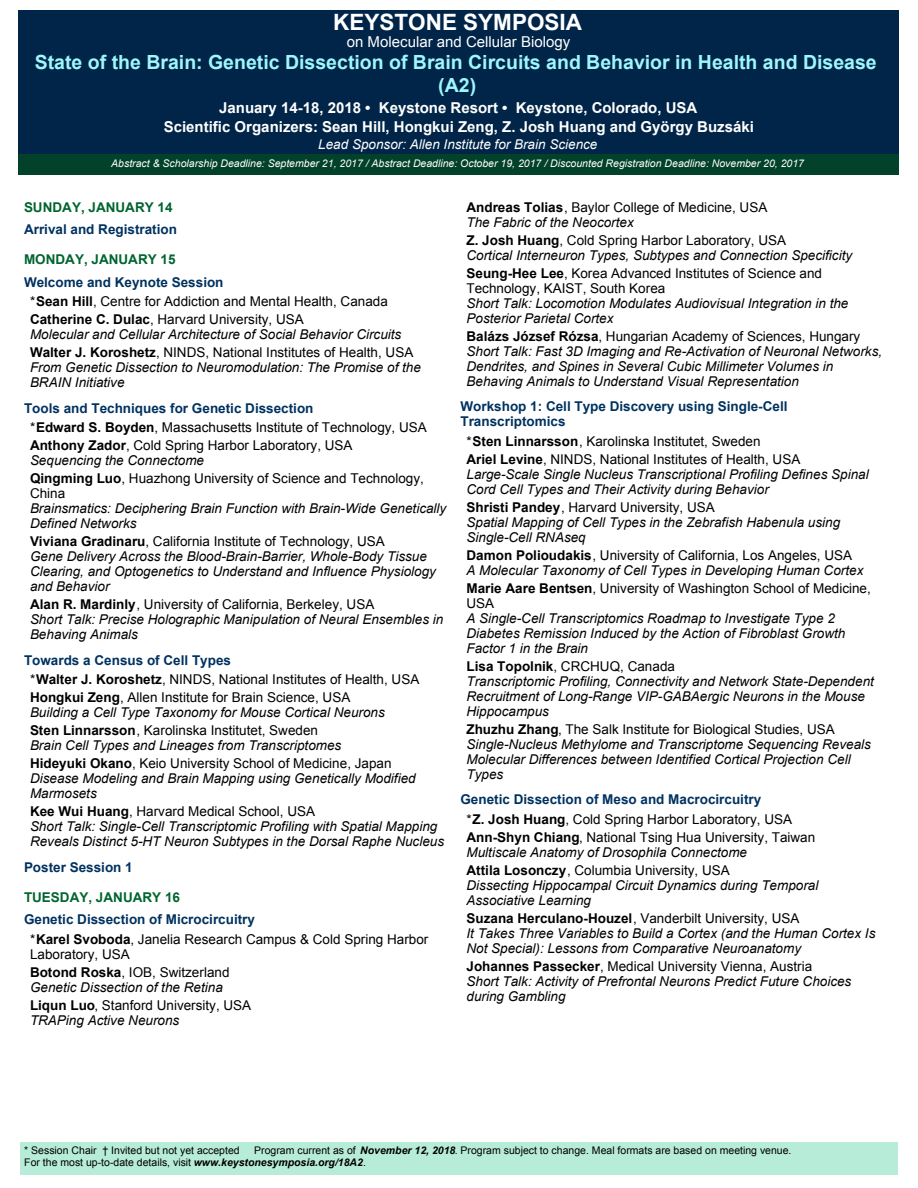
<style>
.page{position:relative;width:918px;height:1188px;background:#fff}
.page>*{position:absolute;margin:0;border:0;box-sizing:border-box;transform-origin:0 0}
.t1{font:700 22.5px "Arial";color:#fff}
.t2{font:700 19.5px/22.5px "Arial";color:#9df7fd;text-align:center}
.t3{font:700 15px/19.5px "Arial";color:#fff;text-align:center}
.t4{font:15px "Arial";color:#fff}
.t5{font:italic 13.5px/15px "Arial";color:#000}
.t6{font:13.5px/15px "Arial";color:#000}
.t7{font:700 13.5px/15px "Arial";color:#003260}
.t8{font:700 13.5px "Arial";color:#00652e}
.t9{font:italic 13.5px "Arial";color:#fff}
.t10{font:10.5px/12px "Arial";color:#000}
.t11{font:italic 10.5px "Arial";color:#fff}
.s1{font-weight:700;color:#003260}
.s2{font-weight:700}
.s3{font-weight:700;font-style:normal}
.s4{font-style:normal}
.s5{font-style:italic}
.s6{font-weight:400;color:#000}
.s7{color:#000}
.s8{font-weight:700;font-style:italic}
</style>
<div class="page">
<div style="left:20px;top:1142px;width:877px;height:33px;background:#b7ecd8"></div>
<div style="left:18px;top:10px;width:881px;height:144px;background:#012548"></div>
<div style="left:18px;top:154px;width:881px;height:22px;background:#02412a"></div>
<h1 class="t1" style="left:333px;top:14px;width:250px">KEYSTONE SYMPOSIA</h1>
<p class="t4" style="left:347px;top:36px;width:225px">on Molecular and Cellular Biology</p>
<h2 class="t2" style="left:35px;top:53px;width:843px">State of the Brain: Genetic Dissection of Brain Circuits and Behavior in Health and Disease (A2)</h2>
<p class="t3" style="left:164px;top:99px;width:592px">January 14-18, 2018 • Keystone Resort • Keystone, Colorado, USA<br>Scientific Organizers: Sean Hill, Hongkui Zeng, Z. Josh Huang and György Buzsáki</p>
<p class="t9" style="left:318px;top:139px;width:281px">Lead Sponsor: Allen Institute for Brain Science</p>
<p class="t11" style="left:111px;top:159px;width:694px">Abstract &amp; Scholarship Deadline: September 21, 2017 / Abstract Deadline: October 19, 2017 / Discounted Registration Deadline: November 20, 2017</p>
<p class="t8" style="left:24px;top:202px;width:150px">SUNDAY, JANUARY 14</p>
<p class="t7" style="left:24px;top:223px;width:155px">Arrival and Registration</p>
<p class="t8" style="left:24px;top:254px;width:153px">MONDAY, JANUARY 15</p>
<p class="t6" style="left:30px;top:273px;width:359px;line-height:19.5px;text-indent:-6px"><span class="s1">Welcome and Keynote Session<br></span>*<span class="s2">Sean Hill</span>, Centre for Addiction and Mental Health, Canada</p>
<p class="t5" style="left:30px;top:313px;width:373px"><span class="s3">Catherine C. Dulac</span><span class="s4">, Harvard University, USA<br></span>Molecular and Cellular Architecture of Social Behavior Circuits</p>
<p class="t5" style="left:30px;top:346px;width:392px"><span class="s3">Walter J. Koroshetz</span><span class="s4">, NINDS, National Institutes of Health, USA<br></span>From Genetic Dissection to Neuromodulation: The Promise of the<br>BRAIN Initiative</p>
<p class="t6" style="left:30px;top:399px;width:398px;line-height:19.5px;text-indent:-6px"><span class="s1">Tools and Techniques for Genetic Dissection<br></span>*<span class="s2">Edward S. Boyden</span>, Massachusetts Institute of Technology, USA</p>
<p class="t6" style="left:30px;top:439px;width:324px"><span class="s2">Anthony Zador</span>, Cold Spring Harbor Laboratory, USA<br><span class="s5">Sequencing the Connectome</span></p>
<p class="t6" style="left:30px;top:472px;width:395px"><span class="s2">Qingming Luo</span>, Huazhong University of Science and Technology,<br>China</p>
<p class="t5" style="left:30px;top:502px;width:418px">Brainsmatics: Deciphering Brain Function with Brain-Wide Genetically<br>Defined Networks</p>
<p class="t5" style="left:30px;top:535px;width:408px"><span class="s3">Viviana Gradinaru</span><span class="s4">, California Institute of Technology, USA<br></span>Gene Delivery Across the Blood-Brain-Barrier, Whole-Body Tissue Clearing, and Optogenetics to Understand and Influence Physiology and Behavior</p>
<p class="t5" style="left:30px;top:598px;width:415px"><span class="s3">Alan R. Mardinly</span><span class="s4">, University of California, Berkeley, USA<br></span>Short Talk: Precise Holographic Manipulation of Neural Ensembles in<br>Behaving Animals</p>
<p class="t6" style="left:30px;top:651px;width:391px;line-height:19.5px;text-indent:-6px"><span class="s1">Towards a Census of Cell Types<br></span>*<span class="s2">Walter J. Koroshetz</span>, NINDS, National Institutes of Health, USA</p>
<p class="t5" style="left:30px;top:691px;width:356px"><span class="s3">Hongkui Zeng</span><span class="s4">, Allen Institute for Brain Science, USA<br></span>Building a Cell Type Taxonomy for Mouse Cortical Neurons</p>
<p class="t5" style="left:30px;top:724px;width:313px"><span class="s3">Sten Linnarsson</span><span class="s4">, Karolinska Institutet, Sweden<br></span>Brain Cell Types and Lineages from Transcriptomes</p>
<p class="t5" style="left:30px;top:757px;width:387px"><span class="s3">Hideyuki Okano</span><span class="s4">, Keio University School of Medicine, Japan<br></span>Disease Modeling and Brain Mapping using Genetically Modified<br>Marmosets</p>
<p class="t5" style="left:30px;top:805px;width:416px"><span class="s3">Kee Wui Huang</span><span class="s4">, Harvard Medical School, USA<br></span>Short Talk: Single-Cell Transcriptomic Profiling with Spatial Mapping<br>Reveals Distinct 5-HT Neuron Subtypes in the Dorsal Raphe Nucleus</p>
<p class="t7" style="left:24px;top:861px;width:110px">Poster Session 1</p>
<p class="t8" style="left:24px;top:892px;width:158px">TUESDAY, JANUARY 16</p>
<p class="t6" style="left:30px;top:911px;width:400px;line-height:19.5px;text-indent:-6px"><span class="s1">Genetic Dissection of Microcircuitry<br></span>*<span class="s2">Karel Svoboda</span>, Janelia Research Campus &amp; Cold Spring Harbor</p>
<p class="t6" style="left:30px;top:946px;width:201px;line-height:18px">Laboratory, USA<br><span class="s2">Botond Roska</span>, IOB, Switzerland</p>
<p class="t5" style="left:30px;top:979px;width:223px;line-height:18px">Genetic Dissection of the Retina<br><span class="s3">Liqun Luo</span><span class="s4">, Stanford University, USA</span></p>
<p class="t5" style="left:30px;top:1013px;width:151px">TRAPing Active Neurons</p>
<p class="t6" style="left:466px;top:201px;width:302px"><span class="s2">Andreas Tolias</span>, Baylor College of Medicine, USA<br><span class="s5">The Fabric of the Neocortex</span></p>
<p class="t5" style="left:466px;top:233px;width:387px"><span class="s3">Z. Josh Huang</span><span class="s4">, Cold Spring Harbor Laboratory, USA<br></span>Cortical Interneuron Types, Subtypes and Connection Specificity</p>
<p class="t6" style="left:466px;top:267px;width:357px"><span class="s2">Seung-Hee Lee</span>, Korea Advanced Institutes of Science and<br>Technology, KAIST, South Korea</p>
<p class="t5" style="left:466px;top:296px;width:383px">Short Talk: Locomotion Modulates Audiovisual Integration in the<br>Posterior Parietal Cortex</p>
<p class="t5" style="left:466px;top:329px;width:417px"><span class="s3">Balázs József Rózsa</span><span class="s4">, Hungarian Academy of Sciences, Hungary </span>Short Talk: Fast 3D Imaging and Re-Activation of Neuronal Networks, Dendrites, and Spines in Several Cubic Millimeter Volumes in Behaving Animals to Understand Visual Representation</p>
<p class="t7" style="left:460px;top:400px;width:329px">Workshop 1: Cell Type Discovery using Single-Cell<br>Transcriptomics</p>
<p class="t6" style="left:466px;top:433px;width:335px;line-height:18px">*<span class="s2">Sten Linnarsson</span>, Karolinska Institutet, Sweden<br><span class="s2">Ariel Levine</span>, NINDS, National Institutes of Health, USA</p>
<p class="t5" style="left:466px;top:467px;width:404px">Large-Scale Single Nucleus Transcriptional Profiling Defines Spinal<br>Cord Cell Types and Their Activity during Behavior</p>
<p class="t5" style="left:466px;top:500px;width:375px"><span class="s3">Shristi Pandey</span><span class="s4">, Harvard University, USA<br></span>Spatial Mapping of Cell Types in the Zebrafish Habenula using<br>Single-Cell RNAseq</p>
<p class="t5" style="left:466px;top:548px;width:398px"><span class="s3">Damon Polioudakis</span><span class="s4">, University of California, Los Angeles, USA<br></span>A Molecular Taxonomy of Cell Types in Developing Human Cortex</p>
<p class="t6" style="left:466px;top:582px;width:406px"><span class="s2">Marie Aare Bentsen</span>, University of Washington School of Medicine,<br>USA</p>
<p class="t5" style="left:466px;top:611px;width:380px">A Single-Cell Transcriptomics Roadmap to Investigate Type 2<br>Diabetes Remission Induced by the Action of Fibroblast Growth<br>Factor 1 in the Brain</p>
<p class="t5" style="left:466px;top:659px;width:409px"><span class="s3">Lisa Topolnik</span><span class="s4">, CRCHUQ, Canada<br></span>Transcriptomic Profiling, Connectivity and Network State-Dependent Recruitment of Long-Range VIP-GABAergic Neurons in the Mouse Hippocampus</p>
<p class="t5" style="left:466px;top:722px;width:406px"><span class="s3">Zhuzhu Zhang</span><span class="s4">, The Salk Institute for Biological Studies, USA </span>Single-Nucleus Methylome and Transcriptome Sequencing Reveals Molecular Differences between Identified Cortical Projection Cell Types</p>
<p class="t7" style="left:466px;top:791px;width:327px;line-height:19.5px;text-indent:-6px">Genetic Dissection of Meso and Macrocircuitry<br><span class="s6">*</span><span class="s7">Z. Josh Huang</span><span class="s6">, Cold Spring Harbor Laboratory, USA</span></p>
<p class="t5" style="left:466px;top:830px;width:350px"><span class="s3">Ann-Shyn Chiang</span><span class="s4">, National Tsing Hua University, Taiwan<br></span>Multiscale Anatomy of Drosophila Connectome</p>
<p class="t5" style="left:466px;top:863px;width:353px"><span class="s3">Attila Losonczy</span><span class="s4">, Columbia University, USA<br></span>Dissecting Hippocampal Circuit Dynamics during Temporal<br>Associative Learning</p>
<p class="t5" style="left:466px;top:911px;width:410px"><span class="s3">Suzana Herculano-Houzel</span><span class="s4">, Vanderbilt University, USA<br></span>It Takes Three Variables to Build a Cortex (and the Human Cortex Is<br>Not Special): Lessons from Comparative Neuroanatomy</p>
<p class="t5" style="left:466px;top:959px;width:386px"><span class="s3">Johannes Passecker</span><span class="s4">, Medical University Vienna, Austria<br></span>Short Talk: Activity of Prefrontal Neurons Predict Future Choices during Gambling</p>
<p class="t10" style="left:24px;top:1145px;width:217px">* Session Chair † Invited but not yet accepted</p>
<p class="t10" style="left:24px;top:1145px;width:769px;text-indent:230px">Program current as of <span class="s8">November 12, 2018</span>. Program subject to change. Meal formats are based on meeting venue.<br>For the most up-to-date details, visit <span class="s8">www.keystonesymposia.org/18A2</span>.</p>
</div>
